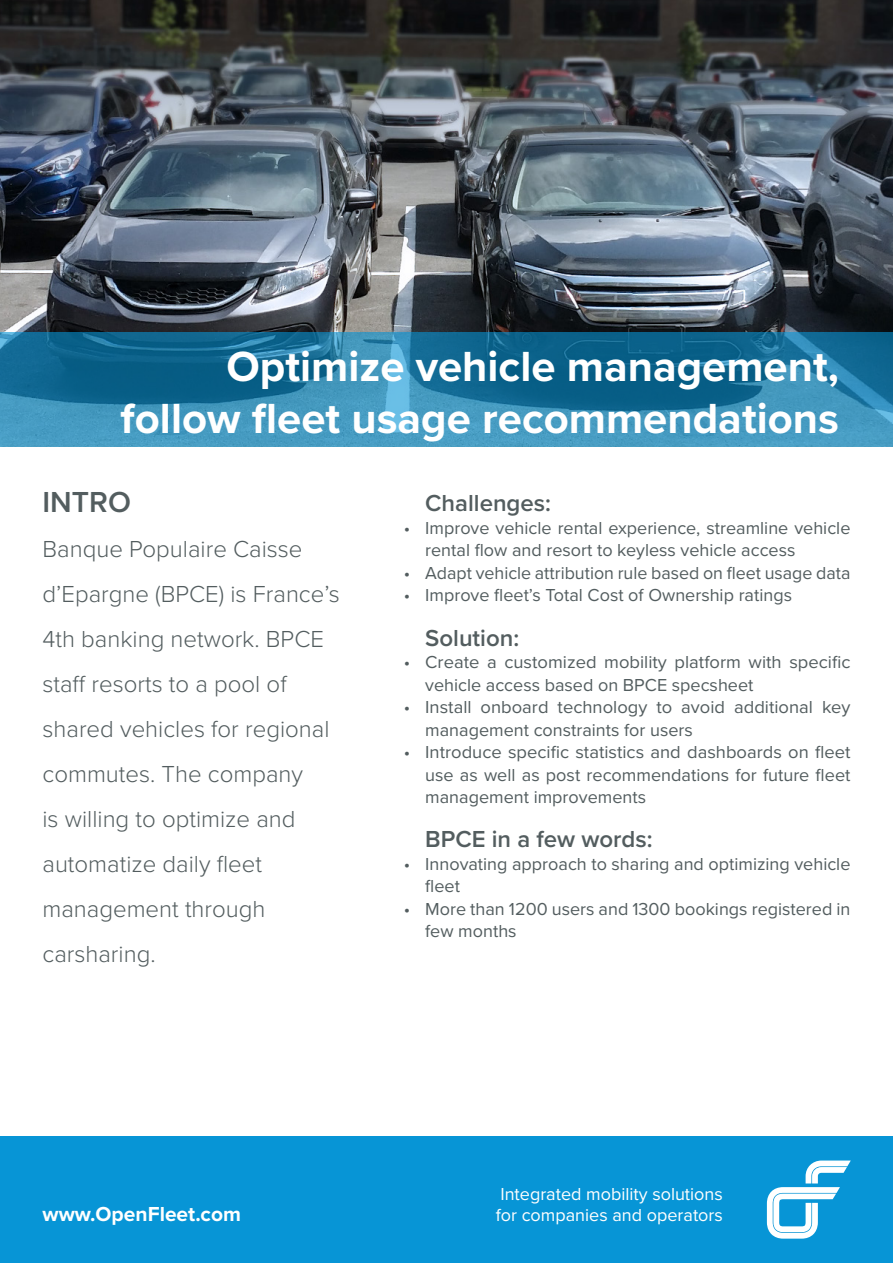
<style>
.page{position:relative;width:893px;height:1263px;background:#fff}
.page>*{position:absolute;margin:0;border:0;box-sizing:border-box;transform-origin:0 0}
.Tag_line{font:700 43.65px/52.3px "Proxima Nova";color:#fff;text-align:right}
.Titre_-_Contexte{font:600 30px "Proxima Nova";color:#535d5f}
.Texte_-_Contexte{font:300 24px/45px "Proxima Nova";color:#535d5f}
.TItre_-_Bullet{font:600 24px "Proxima Nova";color:#535d5f}
.t1{font:700 21px "Proxima Nova";color:#fff}
.t2{font:18px/22.5px "Proxima Nova";color:#535d5f}
.t3{font:18px/21.6px "Proxima Nova";color:#fff}
</style>
<div class="page">
<img style="left:0;top:0;width:893px;height:333px">
<svg style="left:0;top:333px;width:893px;height:114px;background:#287fa6"></svg>
<div style="left:0;top:1136px;width:893px;height:127px;background:#0795d6"></div>
<svg style="left:767px;top:1161px;width:83px;height:77px"></svg>
<p class="Tag_line" style="left:121px;top:342px;width:720px">Optimize vehicle management, follow fleet usage recommendations</p>
<p class="Titre_-_Contexte" style="left:43px;top:484px;width:90px">INTRO</p>
<p class="Texte_-_Contexte" style="left:43px;top:527px;width:299px">Banque Populaire Caisse d’Epargne (BPCE) is France’s<br>4th banking network. BPCE staff resorts to a pool of shared vehicles for regional commutes. The company<br>is willing to optimize and automatize daily fleet management through carsharing.</p>
<p class="TItre_-_Bullet" style="left:425px;top:489px;width:127px">Challenges:</p>
<p class="t2" style="left:425px;top:517px;width:427px;text-indent:-21px">• Improve vehicle rental experience, streamline vehicle rental flow and resort to keyless vehicle access</p>
<p class="t2" style="left:404px;top:562px;width:448px">• Adapt vehicle attribution rule based on fleet usage data</p>
<p class="t2" style="left:404px;top:585px;width:390px">• Improve fleet’s Total Cost of Ownership ratings</p>
<p class="TItre_-_Bullet" style="left:425px;top:623px;width:96px">Solution:</p>
<p class="t2" style="left:425px;top:651px;width:427px;text-indent:-21px">• Create a customized mobility platform with specific vehicle access based on BPCE specsheet</p>
<p class="t2" style="left:425px;top:696px;width:427px;text-indent:-21px">• Install onboard technology to avoid additional key management constraints for users</p>
<p class="t2" style="left:425px;top:741px;width:427px;text-align:justify;text-indent:-21px">• Introduce specific statistics and dashboards on fleet use as well as post recommendations for future fleet management improvements</p>
<p class="TItre_-_Bullet" style="left:425px;top:825px;width:229px">BPCE in a few words:</p>
<p class="t2" style="left:425px;top:853px;width:427px;text-indent:-21px">• Innovating approach to sharing and optimizing vehicle fleet</p>
<p class="t2" style="left:425px;top:898px;width:427px;text-indent:-21px">• More than 1200 users and 1300 bookings registered in few months</p>
<p class="t1" style="left:43px;top:1202px;width:200px">www.OpenFleet.com</p>
<p class="t3" style="left:496px;top:1183px;width:229px">Integrated mobility solutions for companies and operators</p>
</div>
